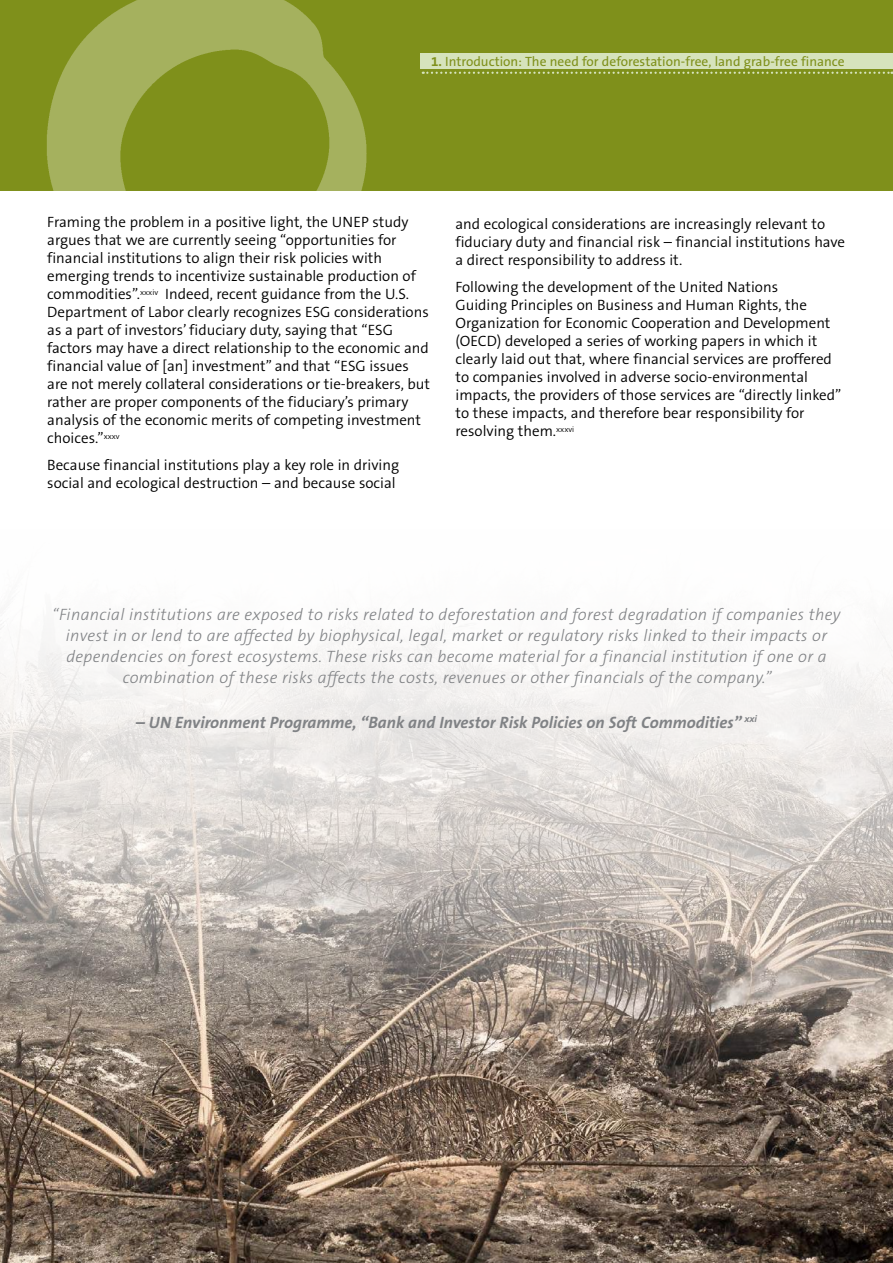
<style>
.page{position:relative;width:893px;height:1263px;background:#fff}
.page>*{position:absolute;margin:0;border:0;box-sizing:border-box;transform-origin:0 0}
.t1{font:italic 300 16.5px/21px "The Sans B3";letter-spacing:.02em;color:#808285;text-align:center}
.t2{font:italic 700 16.5px "The Sans B7";color:#808285}
.t3{font:300 15px/18px "The Sans B4";color:#000}
.t4{font:13.5px "The Sans B5 Plain";color:#7f901b}
.s1{font-family:"The Sans B7";font-weight:700}
</style>
<div class="page">
<div style="left:0;top:0;width:893px;height:191px;background:#7f901b"></div>
<img style="left:0;top:624px;width:893px;height:639px">
<img style="left:46px;top:0;width:321px;height:190px">
<hr style="left:892px;top:217px;width:1px;height:51px;background:#c44f62">
<div style="left:420px;top:53px;width:473px;height:16px;background:#d6e3bc"></div>
<svg style="left:423px;top:72px;width:469px;height:2px"></svg>
<p class="t4" style="left:431px;top:54px;width:415px"><span class="s1">1.</span> Introduction: The need for deforestation-free, land grab-free finance</p>
<p class="t3" style="left:47px;top:214px;width:384px">Framing the problem in a positive light, the UNEP study argues that we are currently seeing “opportunities for financial institutions to align their risk policies with emerging trends to incentivize sustainable production of commodities”.<sup>xxxiv</sup> Indeed, recent guidance from the U.S.<br>Department of Labor clearly recognizes ESG considerations as a part of investors’ fiduciary duty, saying that “ESG factors may have a direct relationship to the economic and financial value of [an] investment” and that “ESG issues are not merely collateral considerations or tie-breakers, but rather are proper components of the fiduciary’s primary analysis of the economic merits of competing investment choices.”<sup>xxxv</sup></p>
<p class="t3" style="left:47px;top:457px;width:353px">Because financial institutions play a key role in driving social and ecological destruction – and because social</p>
<p class="t3" style="left:455px;top:216px;width:391px">and ecological considerations are increasingly relevant to fiduciary duty and financial risk – financial institutions have a direct responsibility to address it.</p>
<p class="t3" style="left:455px;top:279px;width:387px">Following the development of the United Nations<br>Guiding Principles on Business and Human Rights, the Organization for Economic Cooperation and Development (OECD) developed a series of working papers in which it clearly laid out that, where financial services are proffered to companies involved in adverse socio-environmental impacts, the providers of those services are “directly linked” to these impacts, and therefore bear responsibility for resolving them.<sup>xxxvi</sup></p>
<p class="t1" style="left:52px;top:604px;width:790px">“Financial institutions are exposed to risks related to deforestation and forest degradation if companies they invest in or lend to are affected by biophysical, legal, market or regulatory risks linked to their impacts or dependencies on forest ecosystems. These risks can become material for a financial institution if one or a combination of these risks affects the costs, revenues or other financials of the company.”</p>
<p class="t2" style="left:136px;top:713px;width:623px">– UN Environment Programme, “Bank and Investor Risk Policies on Soft Commodities” <sup>xxi</sup></p>
</div>
